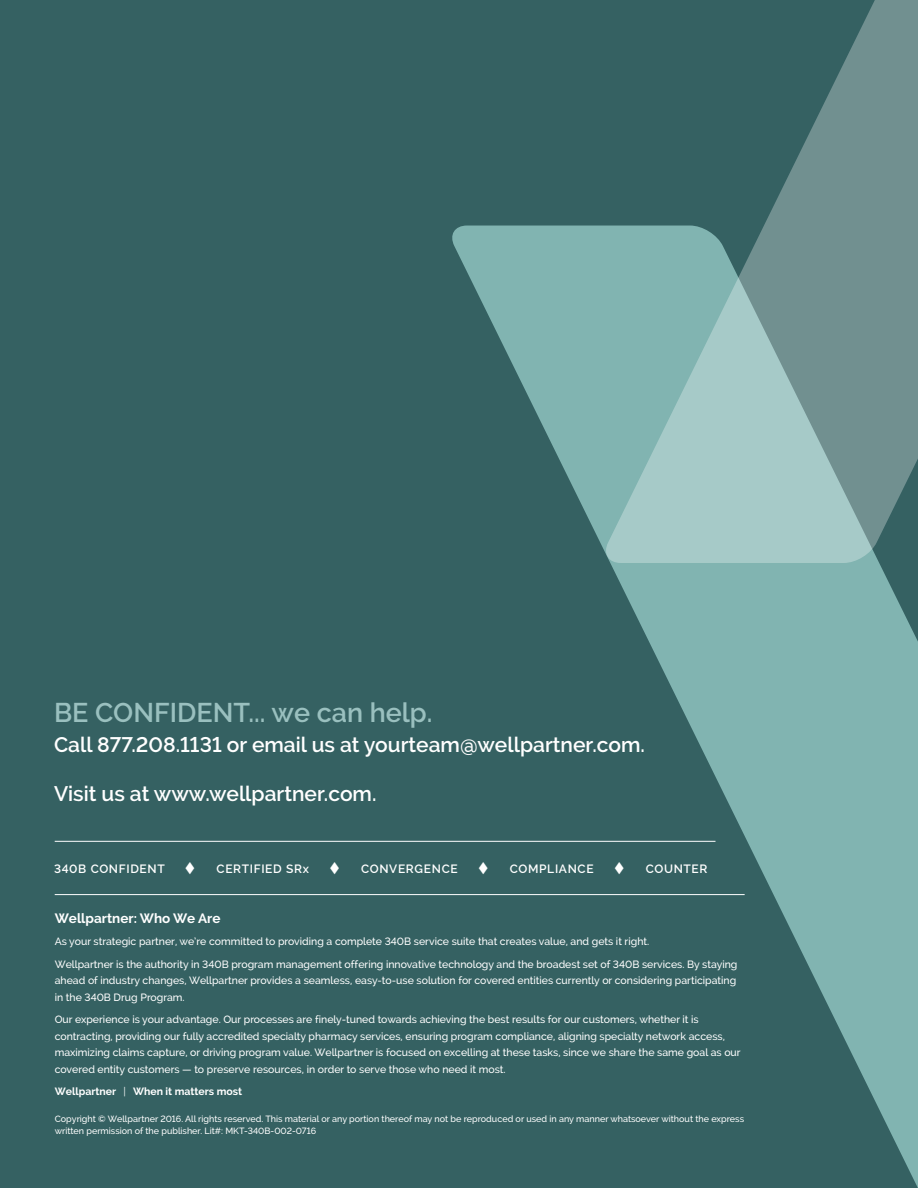
<style>
.page{position:relative;width:918px;height:1188px;background:#356162}
.page>*{position:absolute;margin:0;border:0;box-sizing:border-box;transform-origin:0 0}
.CTA_2_1__global_and{font:600 27px "Raleway";color:#9ac0bf}
.CTA_2_2__global_whit{font:600 21px "Raleway";color:#fff}
.CTA_2_3__global_whit{font:600 21px "Raleway";color:#fff}
.About_WP_Header__whi{font:700 13.5px "Raleway";color:#fff}
.Products__back_page{font:600 12px "Raleway";letter-spacing:.055em;color:#fff}
.About_WP__white{font:500 10.5px/16.5px "Raleway";color:#fff;text-align:justify}
.About_WP__white-2{font:700 10.5px "Raleway";color:#fff}
.Copyright_Disclaimer{font:500 9px/12px "Raleway";color:#fff}
.s1{font-weight:400}
</style>
<div class="page">
<svg style="left:449px;top:226px;width:469px;height:962px"></svg>
<svg style="left:604px;top:0;width:314px;height:563px"></svg>
<hr style="left:55px;top:894px;width:690px;height:1px;background:#fff">
<hr style="left:55px;top:841px;width:660px;height:1px;background:#fff">
<p class="CTA_2_1__global_and" style="left:54px;top:696px;width:380px">BE CONFIDENT... we can help.</p>
<p class="CTA_2_2__global_whit" style="left:54px;top:732px;width:592px">Call 877.208.1131 or email us at yourteam@wellpartner.com.</p>
<p class="CTA_2_3__global_whit" style="left:54px;top:782px;width:324px">Visit us at www.wellpartner.com.</p>
<p class="Products__back_page" style="left:54px;top:862px;width:112px">340B CONFIDENT</p>
<p class="Products__back_page" style="left:183px;top:862px;width:127px">▲ CERTIFIED SRx</p>
<p class="Products__back_page" style="left:328px;top:862px;width:132px">▲ CONVERGENCE</p>
<p class="Products__back_page" style="left:476px;top:862px;width:119px">▲ COMPLIANCE</p>
<p class="Products__back_page" style="left:612px;top:862px;width:97px">▲ COUNTER</p>
<p class="About_WP_Header__whi" style="left:55px;top:910px;width:167px">Wellpartner: Who We Are</p>
<p class="About_WP__white" style="left:55px;top:933px;width:596px">As your strategic partner, we’re committed to providing a complete 340B service suite that creates value, and gets it right.</p>
<p class="About_WP__white" style="left:55px;top:956px;width:684px">Wellpartner is the authority in 340B program management offering innovative technology and the broadest set of 340B services. By staying ahead of industry changes, Wellpartner provides a seamless, easy-to-use solution for covered entities currently or considering participating in the 340B Drug Program.</p>
<p class="About_WP__white" style="left:55px;top:1011px;width:688px;text-align:left">Our experience is your advantage. Our processes are finely-tuned towards achieving the best results for our customers, whether it is contracting, providing our fully accredited specialty pharmacy services, ensuring program compliance, aligning specialty network access, maximizing claims capture, or driving program value. Wellpartner is focused on excelling at these tasks, since we share the same goal as our covered entity customers — to preserve resources, in order to serve those who need it most.</p>
<p class="About_WP__white-2" style="left:55px;top:1085px;width:189px">Wellpartner <span class="s1">|</span> When it matters most</p>
<p class="Copyright_Disclaimer" style="left:55px;top:1113px;width:691px">Copyright © Wellpartner 2016. All rights reserved. This material or any portion thereof may not be reproduced or used in any manner whatsoever without the express written permission of the publisher. Lit#: MKT-340B-002-0716</p>
</div>
